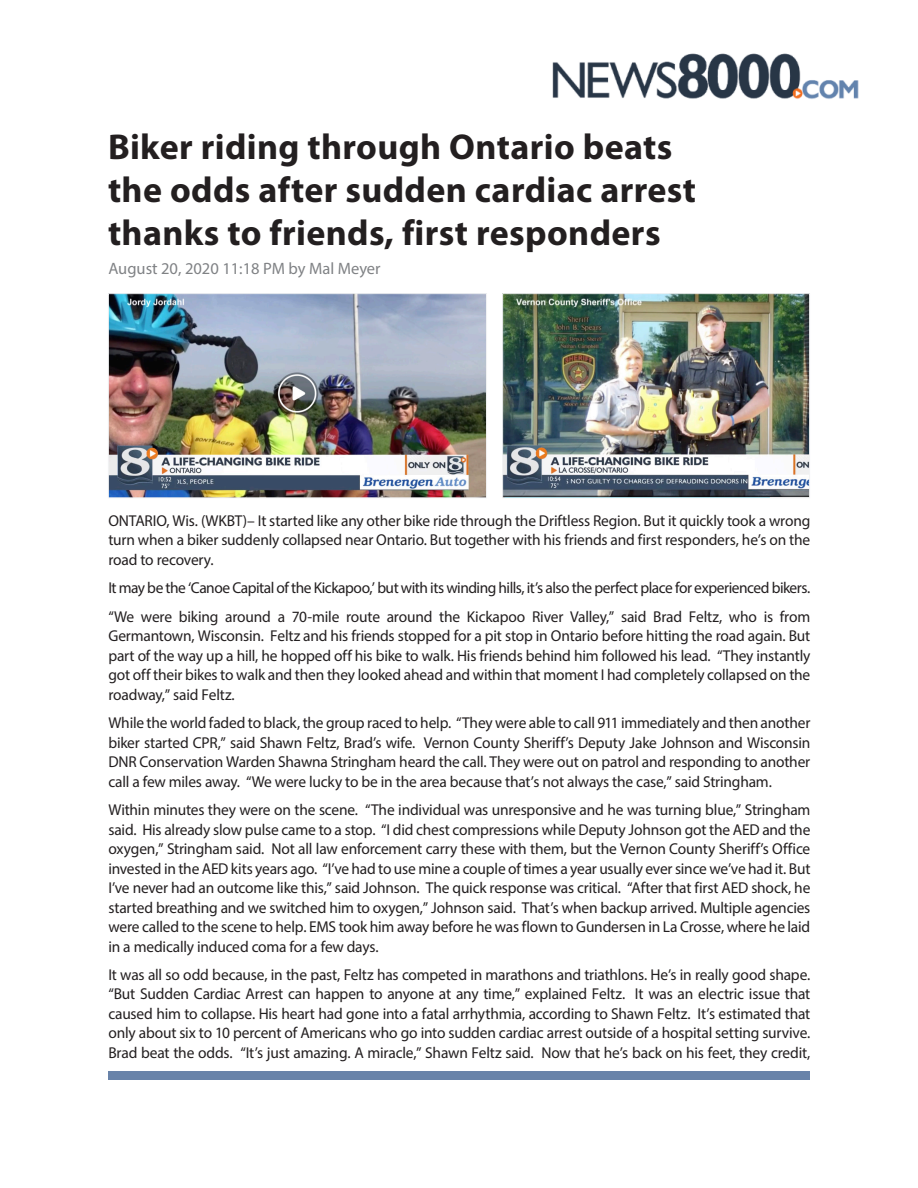
<style>
.page{position:relative;width:918px;height:1188px;background:#fff}
.page>*{position:absolute;margin:0;border:0;box-sizing:border-box;transform-origin:0 0}
.Headline{font:700 36px/43.2px "Myriad Pro";letter-spacing:.01em;color:#231f20}
.Author_Date{font:16.5px "Myriad Pro";color:#808285}
.Copy{font:15.75px/19.5px "Myriad Pro";letter-spacing:-.015em;color:#231f20;text-align:justify}
</style>
<div class="page">
<img style="left:110px;top:295px;width:375px;height:201px">
<div style="left:108px;top:293px;width:379px;height:205px;border:1px solid #f2f3f4"></div>
<div style="left:108px;top:1071px;width:702px;height:9px;background:#6983a9"></div>
<img style="left:552px;top:53px;width:307px;height:46px">
<img style="left:504px;top:295px;width:304px;height:201px">
<div style="left:502px;top:293px;width:308px;height:205px;border:1px solid #f2f3f4"></div>
<p class="Headline" style="left:108px;top:124px;width:590px">Biker riding through Ontario beats the odds after sudden cardiac arrest thanks to friends, first responders</p>
<p class="Author_Date" style="left:108px;top:259px;width:274px">August 20, 2020 11:18 PM by Mal Meyer</p>
<p class="Copy" style="left:108px;top:511px;width:704px">ONTARIO, Wis. (WKBT)– It started like any other bike ride through the Driftless Region. But it quickly took a wrong turn when a biker suddenly collapsed near Ontario. But together with his friends and first responders, he’s on the road to recovery.</p>
<p class="Copy" style="left:108px;top:578px;width:704px">It may be the ‘Canoe Capital of the Kickapoo,’ but with its winding hills, it’s also the perfect place for experienced bikers.</p>
<p class="Copy" style="left:108px;top:606px;width:704px">“We were biking around a 70-mile route around the Kickapoo River Valley,” said Brad Feltz, who is from Germantown, Wisconsin. Feltz and his friends stopped for a pit stop in Ontario before hitting the road again. But part of the way up a hill, he hopped off his bike to walk. His friends behind him followed his lead. “They instantly got off their bikes to walk and then they looked ahead and within that moment I had completely collapsed on the roadway,” said Feltz.</p>
<p class="Copy" style="left:108px;top:713px;width:704px">While the world faded to black, the group raced to help. “They were able to call 911 immediately and then another biker started CPR,” said Shawn Feltz, Brad’s wife. Vernon County Sheriff’s Deputy Jake Johnson and Wisconsin DNR Conservation Warden Shawna Stringham heard the call. They were out on patrol and responding to another call a few miles away. “We were lucky to be in the area because that’s not always the case,” said Stringham.</p>
<p class="Copy" style="left:108px;top:800px;width:704px">Within minutes they were on the scene. “The individual was unresponsive and he was turning blue,” Stringham said. His already slow pulse came to a stop. “I did chest compressions while Deputy Johnson got the AED and the oxygen,” Stringham said. Not all law enforcement carry these with them, but the Vernon County Sheriff’s Office invested in the AED kits years ago. “I’ve had to use mine a couple of times a year usually ever since we’ve had it. But I’ve never had an outcome like this,” said Johnson. The quick response was critical. “After that first AED shock, he started breathing and we switched him to oxygen,” Johnson said. That’s when backup arrived. Multiple agencies were called to the scene to help. EMS took him away before he was flown to Gundersen in La Crosse, where he laid in a medically induced coma for a few days.</p>
<p class="Copy" style="left:108px;top:965px;width:703px">It was all so odd because, in the past, Feltz has competed in marathons and triathlons. He’s in really good shape. “But Sudden Cardiac Arrest can happen to anyone at any time,” explained Feltz. It was an electric issue that caused him to collapse. His heart had gone into a fatal arrhythmia, according to Shawn Feltz. It’s estimated that only about six to 10 percent of Americans who go into sudden cardiac arrest outside of a hospital setting survive.<br>Brad beat the odds. “It’s just amazing. A miracle,” Shawn Feltz said. Now that he’s back on his feet, they credit,</p>
</div>
